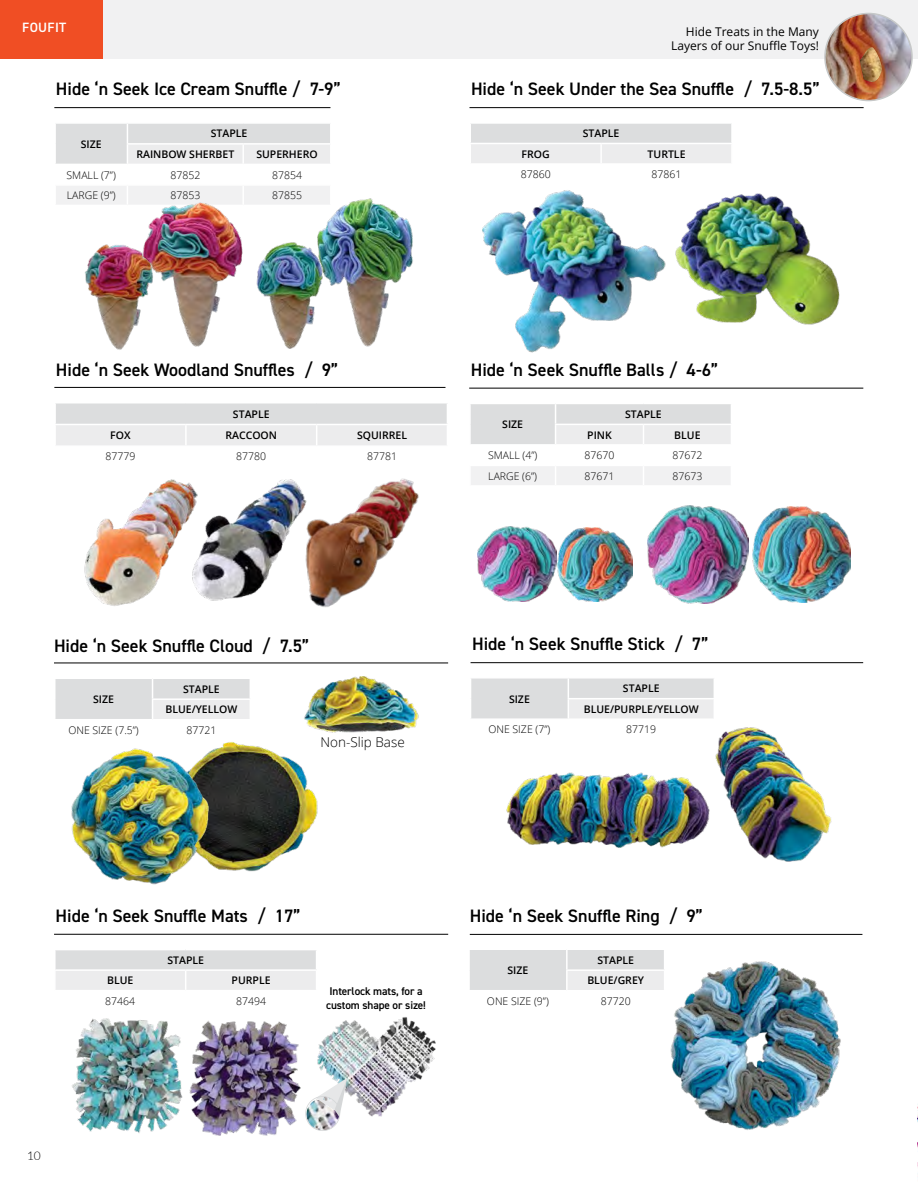
<style>
.page{position:relative;width:918px;height:1188px;background:#fff}
.page>*{position:absolute;margin:0;border:0;box-sizing:border-box;transform-origin:0 0}
.t1{font:600 18px "DIN2014";color:#000}
.t2{font:300 13.5px "Open Sans";color:#000}
.t3{font:600 13.5px "DIN2014";letter-spacing:.025em;color:#fff}
.t4{font:12px/13.5px "Open Sans";color:#000;text-align:right}
.t5{font:300 12px "Lato";color:#000}
.t6{font:600 11.25px/13.5px "DIN2014";letter-spacing:-.01em;color:#000}
.t7{font:600 10.5px/20.7px "Open Sans";color:#000;text-align:center}
.t8{font:300 10.5px "Open Sans";color:#000}
</style>
<div class="page">
<div style="left:0;top:0;width:103px;height:58px;background:#f04e24"></div>
<div style="left:103px;top:0;width:815px;height:58px;background:#f1f1f2"></div>
<img style="left:825px;top:13px;width:87px;height:88px;border-radius:44px">
<div style="left:824px;top:13px;width:89px;height:88px;border:2px solid #c6c8c8;border-radius:50%"></div>
<img style="left:860px;top:47px;width:22px;height:36px">
<svg style="left:470px;top:404px;width:261px;height:81px"></svg>
<svg style="left:56px;top:123px;width:274px;height:81px"></svg>
<img style="left:752px;top:506px;width:98px;height:97px">
<img style="left:478px;top:527px;width:155px;height:75px">
<img style="left:647px;top:506px;width:102px;height:97px">
<img style="left:506px;top:772px;width:191px;height:76px">
<hr style="left:471px;top:662px;width:392px;height:1px;background:#000">
<svg style="left:471px;top:678px;width:243px;height:41px;background:#e2e3e3"></svg>
<img style="left:697px;top:727px;width:135px;height:135px">
<img style="left:302px;top:662px;width:119px;height:71px">
<img style="left:215px;top:731px;width:107px;height:141px">
<hr style="left:54px;top:663px;width:394px;height:1px;background:#000">
<svg style="left:55px;top:679px;width:196px;height:60px"></svg>
<hr style="left:153px;top:739px;width:98px;height:2px;background:#fff">
<img style="left:71px;top:748px;width:144px;height:137px">
<svg style="left:55px;top:403px;width:392px;height:42px;background:#e5e5e6"></svg>
<hr style="left:54px;top:387px;width:391px;height:1px;background:#000">
<img style="left:84px;top:479px;width:97px;height:127px">
<img style="left:181px;top:479px;width:107px;height:122px">
<img style="left:288px;top:478px;width:131px;height:130px">
<hr style="left:469px;top:388px;width:394px;height:1px;background:#000">
<hr style="left:54px;top:107px;width:276px;height:1px;background:#000">
<hr style="left:54px;top:934px;width:394px;height:1px;background:#000">
<img style="left:317px;top:1017px;width:119px;height:100px">
<svg style="left:307px;top:1078px;width:40px;height:53px"></svg>
<hr style="left:470px;top:934px;width:392px;height:1px;background:#000">
<svg style="left:469px;top:950px;width:195px;height:40px;background:#e0e1e2"></svg>
<img style="left:661px;top:951px;width:180px;height:179px">
<svg style="left:55px;top:950px;width:261px;height:40px;background:#e5e5e6"></svg>
<hr style="left:470px;top:107px;width:394px;height:1px;background:#000">
<svg style="left:471px;top:124px;width:261px;height:39px;background:#e5e5e6"></svg>
<img style="left:72px;top:1018px;width:111px;height:115px">
<img style="left:189px;top:1020px;width:118px;height:116px">
<img style="left:117px;top:196px;width:159px;height:151px">
<img style="left:282px;top:189px;width:131px;height:158px">
<img style="left:85px;top:237px;width:93px;height:113px">
<img style="left:230px;top:235px;width:121px;height:114px">
<img style="left:917px;top:1104px;width:1px;height:74px">
<img style="left:482px;top:190px;width:182px;height:163px">
<img style="left:664px;top:193px;width:176px;height:132px">
<p class="t3" style="left:22px;top:19px;width:46px">FOUFIT</p>
<p class="t4" style="left:671px;top:25px;width:149px">Hide Treats in the Many<br>Layers of our Snuffle Toys!</p>
<p class="t1" style="left:56px;top:77px;width:286px">Hide ‘n Seek Ice Cream Snuffle / 7-9”</p>
<p class="t7" style="left:81px;top:133px;width:22px">SIZE</p>
<p class="t7" style="left:136px;top:123px;width:113px;text-align:left;text-indent:74px">STAPLE<br>RAINBOW SHERBET</p>
<p class="t7" style="left:256px;top:144px;width:63px">SUPERHERO</p>
<p class="t8" style="left:67px;top:168px;width:51px">SMALL (7”)</p>
<p class="t8" style="left:170px;top:168px;width:31px">87852</p>
<p class="t8" style="left:272px;top:168px;width:31px">87854</p>
<p class="t8" style="left:67px;top:188px;width:50px">LARGE (9”)</p>
<p class="t8" style="left:170px;top:188px;width:31px">87853</p>
<p class="t8" style="left:272px;top:188px;width:31px">87855</p>
<p class="t1" style="left:56px;top:357px;width:284px">Hide ‘n Seek Woodland Snuffles / 9”</p>
<p class="t7" style="left:233px;top:403px;width:38px">STAPLE</p>
<p class="t7" style="left:110px;top:425px;width:22px">FOX</p>
<p class="t7" style="left:225px;top:424px;width:53px">RACCOON</p>
<p class="t7" style="left:357px;top:424px;width:52px">SQUIRREL</p>
<p class="t8" style="left:106px;top:449px;width:31px">87779</p>
<p class="t8" style="left:236px;top:449px;width:31px">87780</p>
<p class="t8" style="left:367px;top:449px;width:31px">87781</p>
<p class="t1" style="left:54px;top:634px;width:257px">Hide ‘n Seek Snuffle Cloud / 7.5”</p>
<p class="t7" style="left:93px;top:689px;width:22px">SIZE</p>
<p class="t7" style="left:165px;top:678px;width:74px">STAPLE<br>BLUE/YELLOW</p>
<p class="t8" style="left:68px;top:723px;width:72px">ONE SIZE (7.5”)</p>
<p class="t8" style="left:186px;top:723px;width:31px">87721</p>
<p class="t2" style="left:321px;top:733px;width:86px">Non-Slip Base</p>
<p class="t1" style="left:471px;top:77px;width:350px">Hide ‘n Seek Under the Sea Snuffle / 7.5-8.5”</p>
<p class="t7" style="left:583px;top:123px;width:38px">STAPLE</p>
<p class="t7" style="left:522px;top:143px;width:30px">FROG</p>
<p class="t7" style="left:648px;top:143px;width:39px">TURTLE</p>
<p class="t8" style="left:521px;top:167px;width:31px">87860</p>
<p class="t8" style="left:652px;top:167px;width:31px">87861</p>
<p class="t1" style="left:471px;top:357px;width:249px">Hide ‘n Seek Snuffle Balls / 4-6”</p>
<p class="t7" style="left:502px;top:414px;width:22px">SIZE</p>
<p class="t7" style="left:625px;top:404px;width:38px">STAPLE</p>
<p class="t7" style="left:587px;top:424px;width:26px">PINK</p>
<p class="t7" style="left:674px;top:424px;width:28px">BLUE</p>
<p class="t8" style="left:488px;top:448px;width:51px">SMALL (4”)</p>
<p class="t8" style="left:585px;top:448px;width:31px">87670</p>
<p class="t8" style="left:672px;top:448px;width:31px">87672</p>
<p class="t8" style="left:488px;top:469px;width:50px">LARGE (6”)</p>
<p class="t8" style="left:585px;top:469px;width:31px">87671</p>
<p class="t8" style="left:672px;top:469px;width:31px">87673</p>
<p class="t1" style="left:472px;top:632px;width:238px">Hide ‘n Seek Snuffle Stick / 7”</p>
<p class="t7" style="left:509px;top:688px;width:22px">SIZE</p>
<p class="t7" style="left:584px;top:678px;width:117px">STAPLE<br>BLUE/PURPLE/YELLOW</p>
<p class="t8" style="left:488px;top:722px;width:63px">ONE SIZE (7”)</p>
<p class="t8" style="left:626px;top:722px;width:31px">87719</p>
<p class="t1" style="left:56px;top:904px;width:246px">Hide ‘n Seek Snuffle Mats / 17”</p>
<p class="t1" style="left:470px;top:904px;width:234px">Hide ‘n Seek Snuffle Ring / 9”</p>
<p class="t5" style="left:27px;top:1147px;width:15px">10</p>
<p class="t7" style="left:167px;top:949px;width:38px">STAPLE</p>
<p class="t7" style="left:107px;top:970px;width:28px">BLUE</p>
<p class="t7" style="left:232px;top:970px;width:40px">PURPLE</p>
<p class="t8" style="left:105px;top:994px;width:31px">87464</p>
<p class="t8" style="left:236px;top:994px;width:31px">87494</p>
<p class="t6" style="left:326px;top:984px;width:101px">Interlock mats, for a custom shape or size!</p>
<p class="t7" style="left:508px;top:960px;width:22px">SIZE</p>
<p class="t7" style="left:587px;top:949px;width:58px">STAPLE<br>BLUE/GREY</p>
<p class="t8" style="left:487px;top:994px;width:63px">ONE SIZE (9”)</p>
<p class="t8" style="left:601px;top:994px;width:31px">87720</p>
</div>
